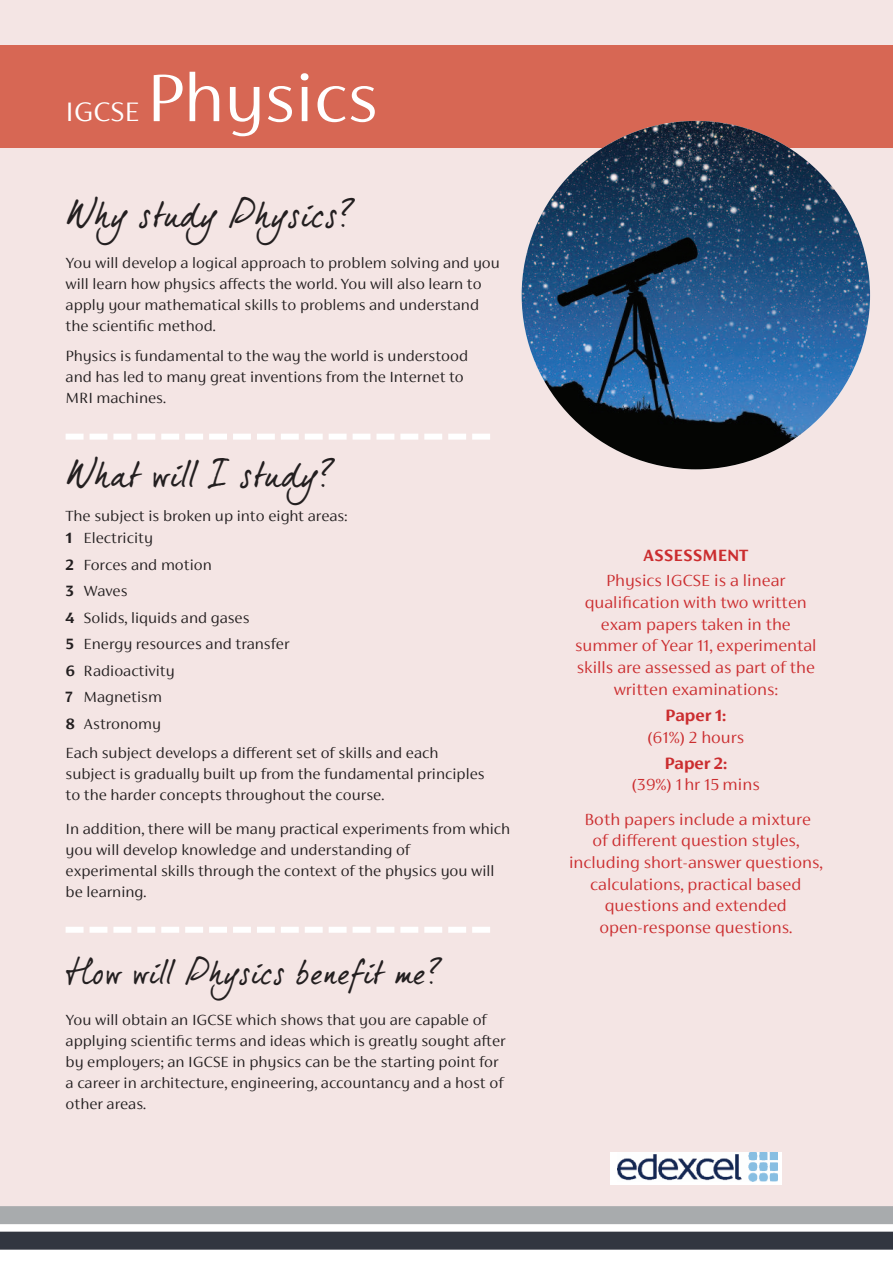
<style>
.page{position:relative;width:893px;height:1263px;background:#fff}
.page>*{position:absolute;margin:0;border:0;box-sizing:border-box;transform-origin:0 0}
.t1{font:300 75px "FS Siena";color:#fff}
.t2{font:36px "Dear Joe 5 CASUAL";letter-spacing:-.03em;color:#231f20}
.t3{font:33px "Dear Joe 5 CASUAL";letter-spacing:-.025em;color:#231f20}
.t4{font:300 30px "FS Siena";color:#fff}
.t5{font:300 18px/21.6px "FS Siena";color:#cb2d2f;text-align:center}
.t6{font:700 18px "FS Siena";color:#cb2d2f}
.t7{font:300 16.5px/21px "FS Siena";color:#231f20}
.s1{font-weight:700}
</style>
<div class="page">
<div style="left:0;top:0;width:893px;height:1208px;background:#f4e5e4"></div>
<div style="left:0;top:45px;width:893px;height:103px;background:#d76754"></div>
<svg style="left:89px;top:434px;width:377px;height:6px"></svg>
<div style="left:66px;top:434px;width:18px;height:6px;background:#fff"></div>
<div style="left:472px;top:434px;width:18px;height:6px;background:#fff"></div>
<svg style="left:89px;top:927px;width:377px;height:6px"></svg>
<div style="left:66px;top:927px;width:18px;height:6px;background:#fff"></div>
<div style="left:472px;top:927px;width:18px;height:6px;background:#fff"></div>
<div style="left:610px;top:1152px;width:171px;height:32px;background:#fff"></div>
<img style="left:618px;top:1152px;width:160px;height:29px">
<img style="left:522px;top:121px;width:348px;height:348px;border-radius:50%">
<div style="left:0;top:1206px;width:893px;height:18px;background:#a8abad"></div>
<div style="left:0;top:1232px;width:893px;height:18px;background:#323640"></div>
<h3 class="t4" style="left:66px;top:101px;width:75px">IGCSE</h3>
<h1 class="t1" style="left:146px;top:72px;width:233px">Physics</h1>
<h2 class="t2" style="left:66px;top:197px;width:292px">Why study Physics?</h2>
<p class="t7" style="left:66px;top:254px;width:436px">You will develop a logical approach to problem solving and you will learn how physics affects the world. You will also learn to apply your mathematical skills to problems and understand the scientific method.</p>
<p class="t7" style="left:66px;top:346px;width:404px">Physics is fundamental to the way the world is understood and has led to many great inventions from the Internet to<br>MRI machines.</p>
<h2 class="t2" style="left:66px;top:456px;width:272px">What will I study?</h2>
<p class="t7" style="left:66px;top:506px;width:283px;line-height:22.2px">The subject is broken up into eight areas:<br><span class="s1">1</span> Electricity</p>
<p class="t7" style="left:66px;top:552px;width:225px;line-height:26.5px"><span class="s1">2</span> Forces and motion<br><span class="s1">3</span> Waves<br><span class="s1">4</span> Solids, liquids and gases<br><span class="s1">5</span> Energy resources and transfer<br><span class="s1">6</span> Radioactivity<br><span class="s1">7</span> Magnetism<br><span class="s1">8</span> Astronomy</p>
<p class="t7" style="left:66px;top:744px;width:421px">Each subject develops a different set of skills and each subject is gradually built up from the fundamental principles to the harder concepts throughout the course.</p>
<p class="t7" style="left:66px;top:820px;width:446px">In addition, there will be many practical experiments from which you will develop knowledge and understanding of<br>experimental skills through the context of the physics you will be learning.</p>
<h3 class="t3" style="left:66px;top:956px;width:379px">How will Physics benefit me?</h3>
<p class="t7" style="left:66px;top:1011px;width:441px">You will obtain an IGCSE which shows that you are capable of applying scientific terms and ideas which is greatly sought after by employers; an IGCSE in physics can be the starting point for a career in architecture, engineering, accountancy and a host of other areas.</p>
<p class="t6" style="left:643px;top:548px;width:107px">ASSESSMENT</p>
<p class="t5" style="left:575px;top:571px;width:243px">Physics IGCSE is a linear qualification with two written exam papers taken in the summer of Year 11, experimental skills are assessed as part of the written examinations:</p>
<p class="t6" style="left:665px;top:709px;width:63px">Paper 1:</p>
<p class="t5" style="left:647px;top:728px;width:98px">(61%) 2 hours</p>
<p class="t6" style="left:664px;top:757px;width:64px">Paper 2:</p>
<p class="t5" style="left:584px;top:769px;width:228px;line-height:34.3px">(39%) 1 hr 15 mins<br>Both papers include a mixture</p>
<p class="t5" style="left:569px;top:831px;width:255px">of different question styles, including short-answer questions, calculations, practical based questions and extended open-response questions.</p>
</div>
